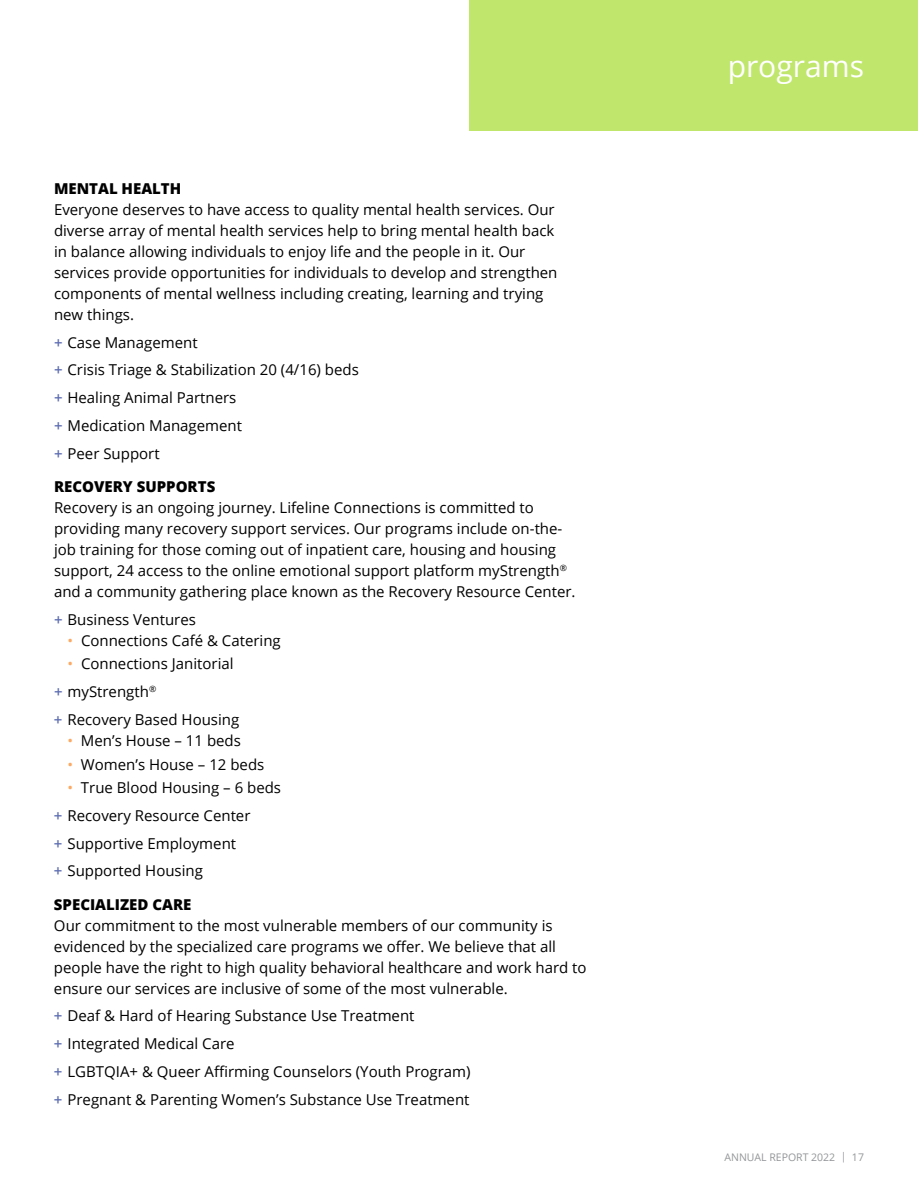
<style>
.page{position:relative;width:918px;height:1188px;background:#fff}
.page>*{position:absolute;margin:0;border:0;box-sizing:border-box;transform-origin:0 0}
.t1{font:30px "Open Sans";color:#fff}
.t2{font:15px/21px "Open Sans";color:#000}
.t3{font:800 15px "Open Sans";color:#000}
.t4{font:10.5px "Open Sans";color:#939598}
.s1{font-weight:600;color:#5d6db2}
.s2{color:#fca962}
</style>
<div class="page">
<div style="left:469px;top:0;width:449px;height:131px;background:#c0e66c"></div>
<p class="t3" style="left:54px;top:177px;width:129px">MENTAL HEALTH</p>
<p class="t2" style="left:54px;top:199px;width:505px">Everyone deserves to have access to quality mental health services. Our diverse array of mental health services help to bring mental health back in balance allowing individuals to enjoy life and the people in it. Our services provide opportunities for individuals to develop and strengthen components of mental wellness including creating, learning and trying new things.</p>
<p class="t2" style="left:54px;top:328px;width:306px;line-height:27.8px"><span class="s1">+</span> Case Management<br><span class="s1">+</span> Crisis Triage &amp; Stabilization 20 (4/16) beds <span class="s1">+</span> Healing Animal Partners<br><span class="s1">+</span> Medication Management<br><span class="s1">+</span> Peer Support</p>
<p class="t3" style="left:54px;top:475px;width:163px">RECOVERY SUPPORTS</p>
<p class="t2" style="left:54px;top:497px;width:523px">Recovery is an ongoing journey. Lifeline Connections is committed to providing many recovery support services. Our programs include on-the&shy;job training for those coming out of inpatient care, housing and housing support, 24 access to the online emotional support platform myStrength<sup>® </sup>and a community gathering place known as the Recovery Resource Center.</p>
<p class="t2" style="left:54px;top:608px;width:143px"><span class="s1">+</span> Business Ventures</p>
<p class="t2" style="left:68px;top:629px;width:215px"><span class="s2">•</span> Connections Café &amp; Catering</p>
<p class="t2" style="left:54px;top:650px;width:187px;line-height:27.8px;text-indent:14px"><span class="s2">•</span> Connections Janitorial <span class="s1">+</span> myStrength<sup>®<br></sup><span class="s1">+</span> Recovery Based Housing</p>
<p class="t2" style="left:67px;top:730px;width:175px"><span class="s2">•</span> Men’s House – 11 beds</p>
<p class="t2" style="left:67px;top:753px;width:198px"><span class="s2">•</span> Women’s House – 12 beds</p>
<p class="t2" style="left:54px;top:774px;width:229px;line-height:27.8px;text-indent:14px"><span class="s2">•</span> True Blood Housing – 6 beds <span class="s1">+</span> Recovery Resource Center<br><span class="s1">+</span> Supportive Employment<br><span class="s1">+</span> Supported Housing</p>
<p class="t3" style="left:54px;top:893px;width:139px">SPECIALIZED CARE</p>
<p class="t2" style="left:54px;top:914px;width:534px">Our commitment to the most vulnerable members of our community is evidenced by the specialized care programs we offer. We believe that all people have the right to high quality behavioral healthcare and work hard to ensure our services are inclusive of some of the most vulnerable.</p>
<p class="t2" style="left:54px;top:1002px;width:418px;line-height:27.8px"><span class="s1">+</span> Deaf &amp; Hard of Hearing Substance Use Treatment<br><span class="s1">+</span> Integrated Medical Care<br><span class="s1">+</span> LGBTQIA+ &amp; Queer Affirming Counselors (Youth Program) <span class="s1">+</span> Pregnant &amp; Parenting Women’s Substance Use Treatment</p>
<h1 class="t1" style="left:728px;top:46px;width:138px">programs</h1>
<p class="t4" style="left:724px;top:1150px;width:141px">ANNUAL REPORT 2022 | 17</p>
</div>
